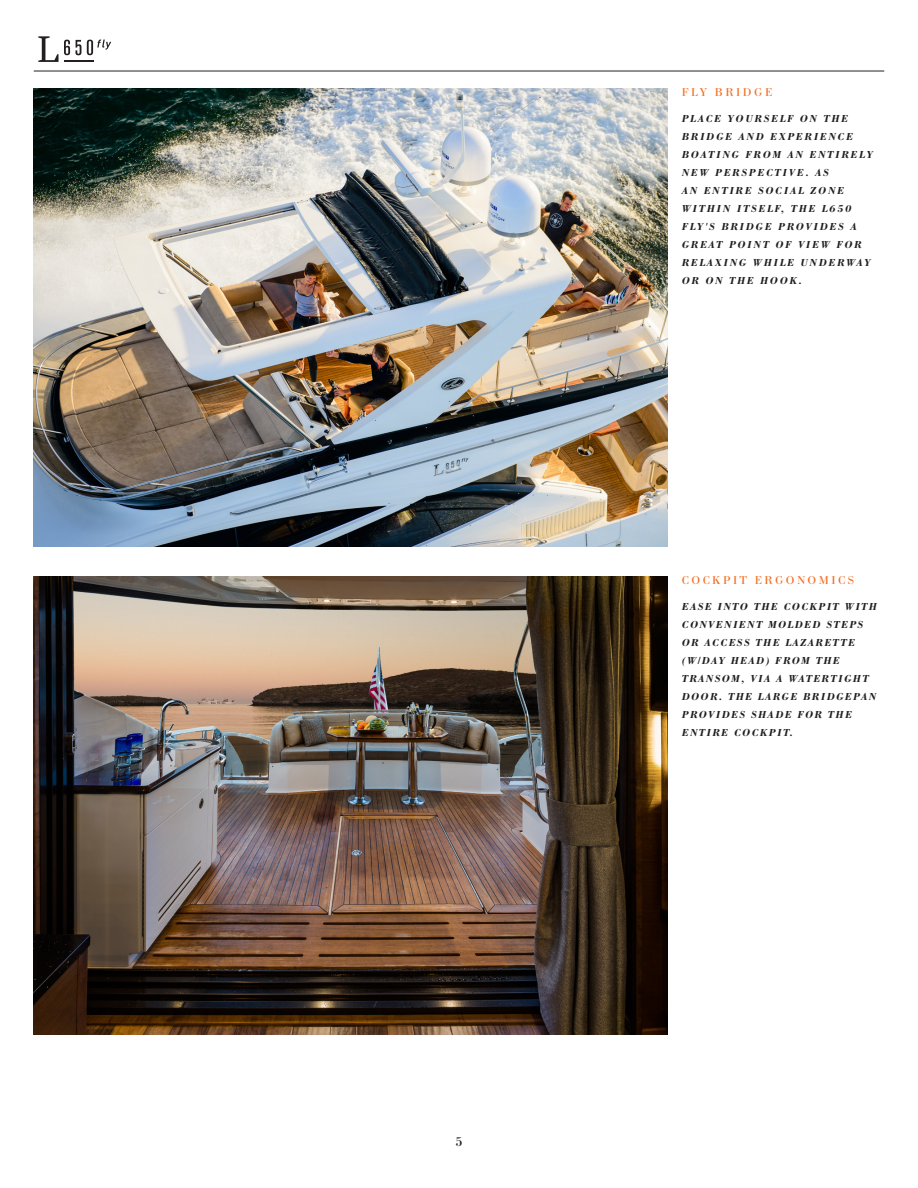
<style>
.page{position:relative;width:918px;height:1188px;background:#fff}
.page>*{position:absolute;margin:0;border:0;box-sizing:border-box;transform-origin:0 0}
.t1{font:13.5px "Bodoni";color:#231f20}
.subhead{font:12px "Bodoni";letter-spacing:.21em;color:#f36e21}
.subsubhead{font:italic 700 10.5px/18px "Bodoni Std";letter-spacing:.15em;color:#231f20}
.subsubhead-2{font:italic 700 10.5px/18px "Bodoni Std";letter-spacing:.12em;color:#231f20}
</style>
<div class="page">
<hr style="left:34px;top:71px;width:850px;height:1px;background:#231f20">
<img style="left:34px;top:576px;width:633px;height:458px">
<svg style="left:38px;top:36px;width:73px;height:26px"></svg>
<img style="left:34px;top:88px;width:633px;height:458px">
<p class="t1" style="left:455px;top:1134px;width:9px">5</p>
<p class="subhead" style="left:682px;top:85px;width:92px">FLY BRIDGE</p>
<p class="subsubhead" style="left:682px;top:110px;width:193px">PLACE YOURSELF ON THE<br>BRIDGE AND EXPERIENCE<br>BOATING FROM AN ENTIRELY<br>NEW PERSPECTIVE. AS<br>AN ENTIRE SOCIAL ZONE<br>WITHIN ITSELF, THE L650<br>FLY'S BRIDGE PROVIDES A<br>GREAT POINT OF VIEW FOR<br>RELAXING WHILE UNDERWAY<br>OR ON THE HOOK.</p>
<p class="subhead" style="left:682px;top:573px;width:174px">COCKPIT ERGONOMICS</p>
<p class="subsubhead-2" style="left:682px;top:598px;width:197px">EASE INTO THE COCKPIT WITH<br>CONVENIENT MOLDED STEPS<br>OR ACCESS THE LAZARETTE (W/DAY HEAD) FROM THE<br>TRANSOM, VIA A WATERTIGHT<br>DOOR. THE LARGE BRIDGEPAN<br>PROVIDES SHADE FOR THE<br>ENTIRE COCKPIT.</p>
</div>
